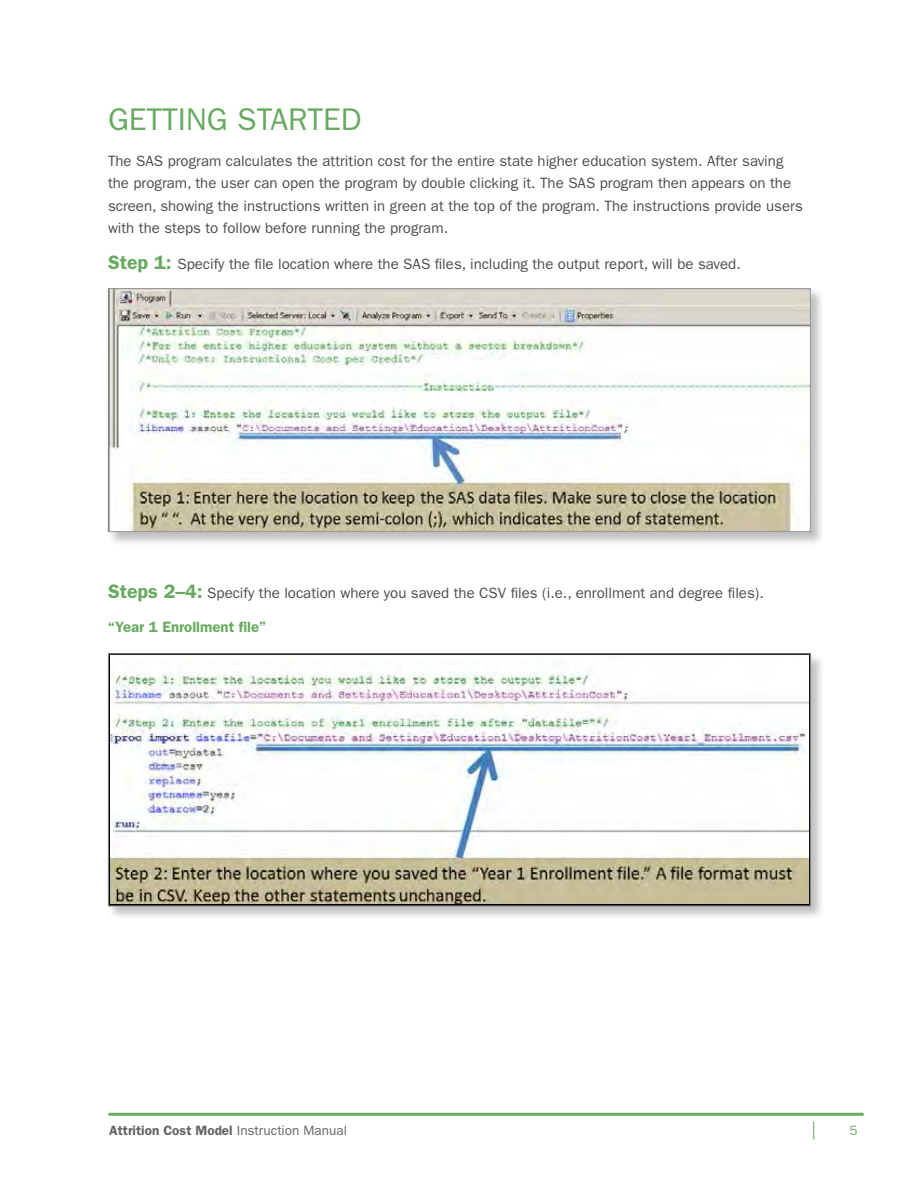
<style>
.page{position:relative;width:918px;height:1188px;background:#fff}
.page>*{position:absolute;margin:0;border:0;box-sizing:border-box;transform-origin:0 0}
.t1{font:31.5px "ITC Franklin Gothic Std";color:#68aa60}
.t2{font:18px "ITC Franklin Gothic Std";color:#68aa60}
.t3{font:15px/22.5px "ITC Franklin Gothic Std";color:#4d4d4f}
.t4{font:600 15px "ITC Franklin Gothic Std";color:#68aa60}
.t5{font:600 13.5px "ITC Franklin Gothic Std";color:#636466}
.t6{font:13.5px "ITC Franklin Gothic Std";color:#68aa60}
.s1{font-weight:600;font-size:19.5px;color:#68aa60}
.s2{font-weight:400}
</style>
<div class="page">
<hr style="left:110px;top:1113px;width:752px;height:3px;background:#68aa60">
<div style="left:107px;top:287px;width:718px;height:259px;background:#000;opacity:.25"></div>
<img style="left:110px;top:290px;width:699px;height:240px">
<div style="left:108px;top:288px;width:703px;height:244px;border:1px solid #939598"></div>
<div style="left:107px;top:652px;width:718px;height:269px;background:#000;opacity:.25"></div>
<img style="left:110px;top:655px;width:699px;height:249px">
<div style="left:108px;top:653px;width:703px;height:253px;border:1px solid #939598"></div>
<h1 class="t1" style="left:108px;top:101px;width:56px">Getting</h1>
<h1 class="t1" style="left:237px;top:101px;width:37px">Start</h1>
<h1 class="t1" style="left:323px;top:101px;width:36px">ed</h1>
<p class="t3" style="left:108px;top:149px;width:696px">The SAS program calculates the attrition cost for the entire state higher education system. After saving the program, the user can open the program by double clicking it. The SAS program then appears on the screen, showing the instructions written in green at the top of the program. The instructions provide users with the steps to follow before running the program.</p>
<p class="t3" style="left:108px;top:253px;width:634px"><span class="s1">Step 1:</span> Specify the file location where the SAS files, including the output report, will be saved.</p>
<p class="t3" style="left:108px;top:581px;width:657px"><span class="s1">Steps 2–4:</span> Specify the location where you saved the CSV files (i.e., enrollment and degree files).</p>
<p class="t4" style="left:108px;top:618px;width:160px">“Year 1 Enrollment file”</p>
<p class="t5" style="left:109px;top:1122px;width:239px">Attrition Cost Model <span class="s2">Instruction Manual</span></p>
<p class="t2" style="left:811px;top:1119px;width:6px">|</p>
<p class="t6" style="left:850px;top:1123px;width:10px">5</p>
</div>
